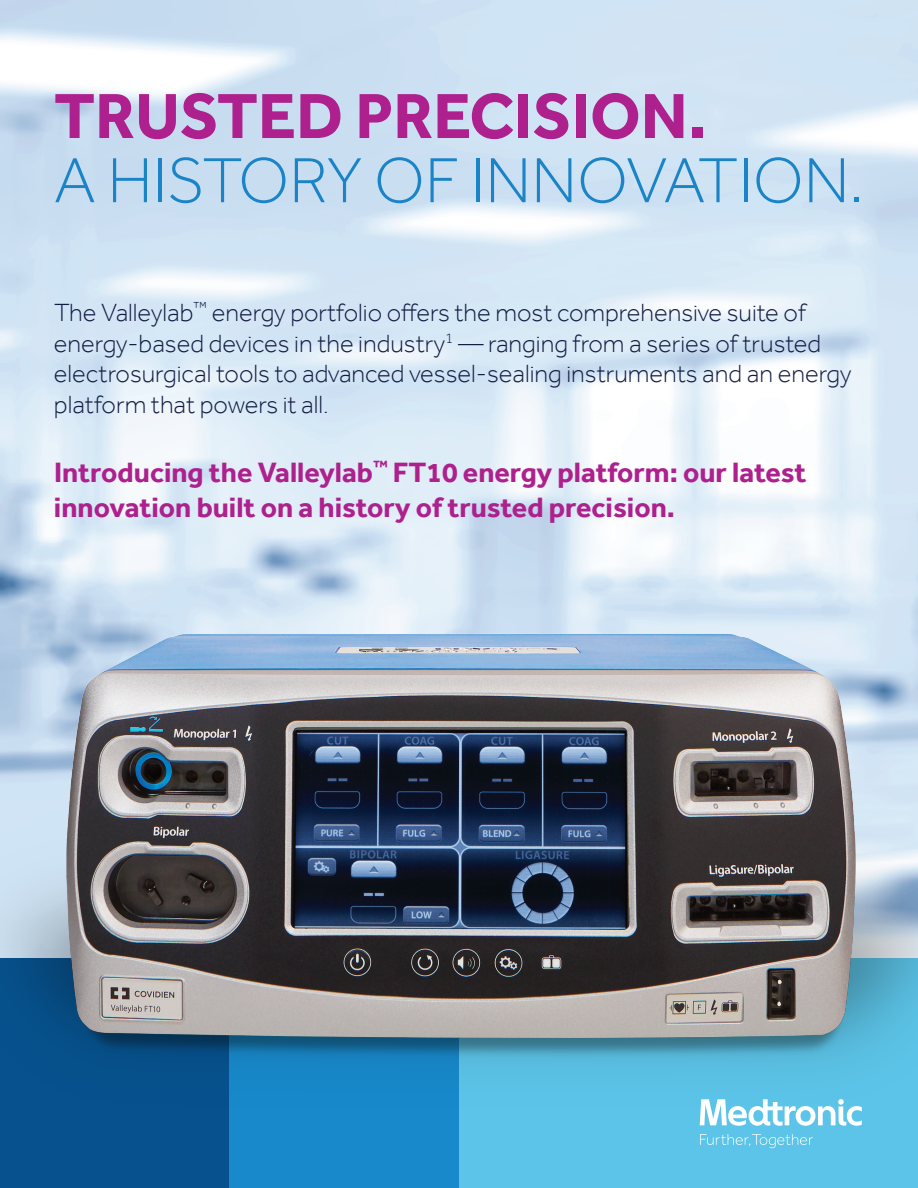
<style>
.page{position:relative;width:918px;height:1188px;background:#fff}
.page>*{position:absolute;margin:0;border:0;box-sizing:border-box;transform-origin:0 0}
.t1{font:300 65.85px "Effra";color:#1b84c7}
.t2{font:700 65.85px "Effra";color:#ad208d}
.t3{font:700 28.8px/34.5px "Effra";color:#ad208d}
.t4{font:300 25.5px/30.6px "Effra";color:#131c42}
</style>
<div class="page">
<div style="left:0;top:958px;width:230px;height:230px;background:#07528e"></div>
<div style="left:230px;top:958px;width:229px;height:230px;background:#1889cb"></div>
<div style="left:459px;top:958px;width:459px;height:230px;background:#5cc4e8"></div>
<img style="left:0;top:566px;width:918px;height:611px">
<svg style="left:700px;top:1099px;width:162px;height:49px"></svg>
<h1 class="t2" style="left:54px;top:76px;width:654px">TRUSTED PRECISION.</h1>
<h1 class="t1" style="left:54px;top:143px;width:811px">A HISTORY OF INNOVATION.</h1>
<p class="t4" style="left:54px;top:297px;width:799px">The Valleylab<sup>™</sup> energy portfolio offers the most comprehensive suite of energy-based devices in the industry<sup>1</sup> — ranging from a series of trusted electrosurgical tools to advanced vessel-sealing instruments and an energy platform that powers it all.</p>
<p class="t3" style="left:54px;top:455px;width:754px">Introducing the Valleylab<sup>™</sup> FT10 energy platform: our latest innovation built on a history of trusted precision.</p>
</div>
